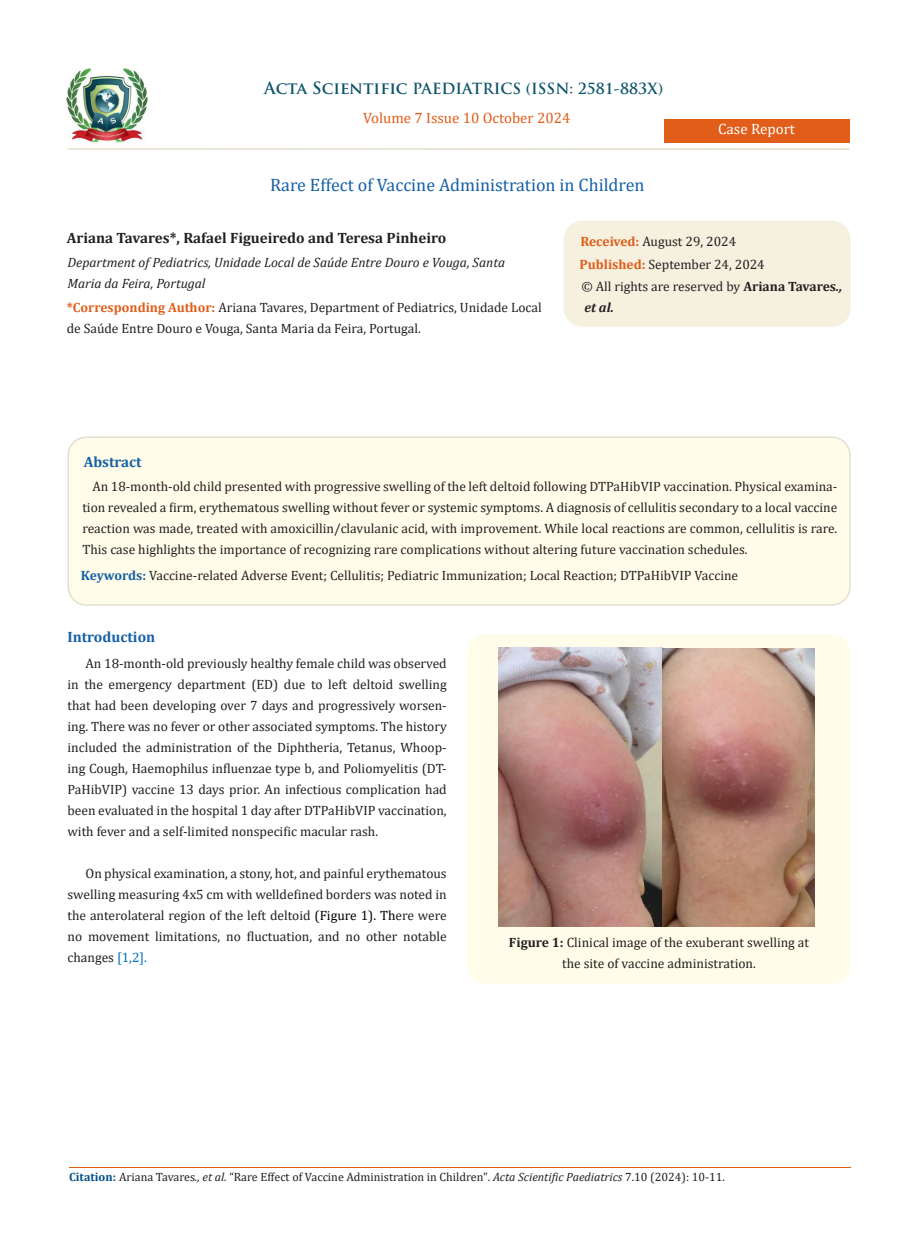
<style>
.page{position:relative;width:917px;height:1260px;background:#fff}
.page>*{position:absolute;margin:0;border:0;box-sizing:border-box;transform-origin:0 0}
.t1{font:18px "Cambria";color:#1560a6}
.t2{font:700 15px "Cambria";color:#231f20}
.t3{font:700 15px "Trajan Pro";color:#0e546a}
.t4{font:15px "Cambria";color:#e05d1a}
.t5{font:700 15px "Cambria";color:#1560a6}
.t6{font:15px "Cambria";color:#fff}
.t7{font:13.5px/21px "Cambria";color:#231f20;text-align:justify}
.t8{font:italic 13.5px/21px "Cambria";color:#231f20}
.t9{font:italic 700 13.5px "Cambria";color:#231f20}
.t10{font:12px "Cambria";color:#231f20}
.s1{font-size:16.5px}
.s2{font-weight:700;color:#e05d1a}
.s3{font-weight:700}
.s4{font-weight:700;font-style:italic}
.s5{font-weight:700;color:#1560a6}
.s6{color:#000}
.s7{color:#0070c0}
.s8{font-weight:700;color:#035089}
.s9{font-style:italic}
</style>
<div class="page">
<img style="left:67px;top:68px;width:80px;height:74px">
<div style="left:663px;top:119px;width:186px;height:23px;background:#e05d1a"></div>
<div style="left:564px;top:221px;width:285px;height:105px;background:#f6f0df;border-radius:18px"></div>
<div style="left:563px;top:221px;width:287px;height:106px;border:2px solid #f6f0df;border-radius:18px"></div>
<div style="left:68px;top:437px;width:781px;height:168px;background:#fffde9;border-radius:18px"></div>
<div style="left:67px;top:436px;width:783px;height:170px;border:2px solid #e5dfce;border-radius:18px"></div>
<div style="left:467px;top:634px;width:383px;height:350px;background:#fffde9;border-radius:18px"></div>
<img style="left:498px;top:647px;width:164px;height:279px">
<img style="left:662px;top:649px;width:152px;height:277px">
<hr style="left:69px;top:1168px;width:781px;height:1px;background:#e05d1a">
<hr style="left:67px;top:148px;width:782px;height:2px;background:#e5dfce">
<p class="t3" style="left:264px;top:79px;width:400px"><span class="s1">Acta Scientific</span> PAEDIATRICS (ISSN: 2581-883X)</p>
<p class="t4" style="left:363px;top:109px;width:209px">Volume 7 Issue 10 October 2024</p>
<p class="t1" style="left:270px;top:174px;width:376px">Rare Effect of Vaccine Administration in Children</p>
<p class="t6" style="left:718px;top:120px;width:78px">Case Report</p>
<p class="t2" style="left:67px;top:227px;width:381px">Ariana Tavares*, Rafael Figueiredo and Teresa Pinheiro</p>
<p class="t8" style="left:67px;top:251px;width:439px">Department of Pediatrics, Unidade Local de Saúde Entre Douro e Vouga, Santa<br>Maria da Feira, Portugal</p>
<p class="t7" style="left:67px;top:297px;width:476px"><span class="s2">*Corresponding Author:</span> Ariana Tavares, Department of Pediatrics, Unidade Local de Saúde Entre Douro e Vouga, Santa Maria da Feira, Portugal.</p>
<p class="t7" style="left:580px;top:231px;width:157px"><span class="s2">Received:</span> August 29, 2024</p>
<p class="t7" style="left:579px;top:254px;width:187px"><span class="s2">Published:</span> September 24, 2024</p>
<p class="t7" style="left:581px;top:275px;width:262px">© All rights are reserved by <span class="s3">Ariana Tavares</span><span class="s4">.,</span></p>
<p class="t9" style="left:584px;top:297px;width:31px">et al.</p>
<p class="t5" style="left:84px;top:451px;width:60px">Abstract</p>
<p class="t7" style="left:82px;top:476px;width:756px;text-indent:10px">An 18-month-old child presented with progressive swelling of the left deltoid following DTPaHibVIP vaccination. Physical examina&shy;tion revealed a firm, erythematous swelling without fever or systemic symptoms. A diagnosis of cellulitis secondary to a local vaccine reaction was made, treated with amoxicillin/clavulanic acid, with improvement. While local reactions are common, cellulitis is rare.<br>This case highlights the importance of recognizing rare complications without altering future vaccination schedules.</p>
<p class="t7" style="left:81px;top:565px;width:659px"><span class="s5">Keywords:</span> Vaccine-related Adverse Event; Cellulitis; Pediatric Immunization; Local Reaction; DTPaHibVIP Vaccine</p>
<p class="t5" style="left:67px;top:626px;width:89px">Introduction</p>
<p class="t7" style="left:67px;top:652px;width:381px;text-indent:18px">An 18-month-old previously healthy female child was observed in the emergency department (ED) due to left deltoid swelling that had been developing over 7 days and progressively worsen&shy;ing. There was no fever or other associated symptoms. The history included the administration of the Diphtheria, Tetanus, Whoop&shy;ing Cough, Haemophilus influenzae type b, and Poliomyelitis (DT-PaHibVIP) vaccine 13 days prior. An infectious complication had been evaluated in the hospital 1 day after DTPaHibVIP vaccination, with fever and a self-limited nonspecific macular rash.</p>
<p class="t7" style="left:67px;top:862px;width:381px;text-indent:18px">On physical examination, a stony, hot, and painful erythematous swelling measuring 4x5 cm with welldefined borders was noted in the anterolateral region of the left deltoid <span class="s6">(Figure 1). Th</span>ere were no movement limitations, no fluctuation, and no other notable changes <span class="s7">[1,2].</span></p>
<p class="t7" style="left:509px;top:932px;width:301px"><span class="s3">Figure 1:</span> Clinical image of the exuberant swelling at</p>
<p class="t7" style="left:562px;top:953px;width:195px">the site of vaccine administration.</p>
<p class="t10" style="left:69px;top:1170px;width:657px"><span class="s8">Citation:</span> Ariana Tavares<span class="s9">., et al.</span> “Rare Effect of Vaccine Administration in Children". <span class="s9">Acta Scientific Paediatrics</span> 7.10 (2024): 10-11.</p>
</div>
